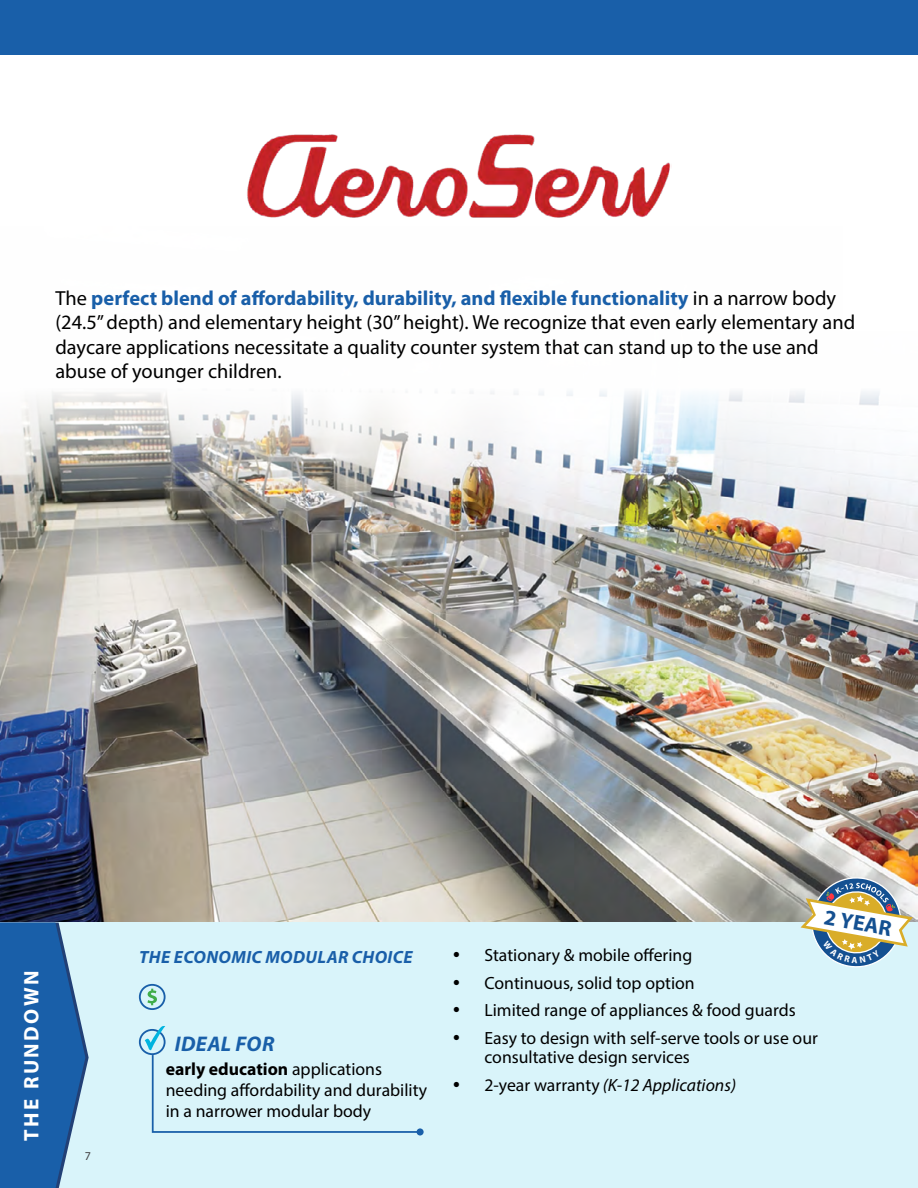
<style>
.page{position:relative;width:918px;height:1188px;background:#fff}
.page>*{position:absolute;margin:0;border:0;box-sizing:border-box;transform-origin:0 0}
.t1{font:700 21.75px "Myriad Pro";color:#145091}
.t2{font:italic 700 21.3px "Myriad Pro";letter-spacing:.02em;color:#195fa9}
.t3{font:700 21px "Myriad Pro";letter-spacing:.12em;color:#fff}
.t4{font:20.4px/24.5px "Myriad Pro";color:#000}
.t5{font:17.7px/27.5px "Myriad Pro";color:#000}
.t6{font:italic 700 17.7px "Myriad Pro";letter-spacing:.02em;color:#195fa9}
.t7{font:12px "Myriad Pro";color:#414042}
.s1{font-weight:700;color:#195fa9}
.s2{font-style:italic}
.s3{font-weight:700}
</style>
<div class="page">
<img style="left:0;top:391px;width:918px;height:532px">
<div style="left:0;top:923px;width:918px;height:265px;background:#d9f4fa"></div>
<div style="left:139px;top:1029px;width:27px;height:26px;border:2px solid #195fa9;border-radius:50%"></div>
<svg style="left:145px;top:1026px;width:274px;height:108px"></svg>
<div style="left:417px;top:1128px;width:7px;height:8px;background:#195fa9;border-radius:50%"></div>
<div style="left:139px;top:984px;width:27px;height:26px;border:2px solid #195fa9;border-radius:50%"></div>
<svg style="left:147px;top:989px;width:10px;height:16px"></svg>
<svg style="left:0;top:923px;width:89px;height:265px"></svg>
<img style="left:247px;top:134px;width:424px;height:84px">
<div style="left:0;top:0;width:918px;height:54px;background:#195fa9"></div>
<svg style="left:801px;top:874px;width:112px;height:94px"></svg>
<p class="t4" style="left:55px;top:285px;width:801px">The <span class="s1">perfect blend of affordability, durability, and flexible functionality</span> in a narrow body (24.5” depth) and elementary height (30” height). We recognize that even early elementary and daycare applications necessitate a quality counter system that can stand up to the use and abuse of younger children.</p>
<p class="t3" style="left:18px;top:1141px;width:172px;rotate:-90deg">THE RUNDOWN</p>
<p class="t7" style="left:85px;top:1149px;width:8px">7</p>
<p class="t1" style="left:827px;top:903px;width:70px;rotate:10deg">2 YEAR</p>
<p class="t6" style="left:139px;top:945px;width:275px">THE ECONOMIC MODULAR CHOICE</p>
<p class="t5" style="left:484px;top:941px;width:335px">Stationary &amp; mobile offering<br>Continuous, solid top option<br>Limited range of appliances &amp; food guards Easy to design with self-serve tools or use our</p>
<p class="t5" style="left:484px;top:1043px;width:253px">consultative design services<br>2-year warranty <span class="s2">(K-12 Applications)</span></p>
<p class="t2" style="left:175px;top:1030px;width:101px">IDEAL FOR</p>
<p class="t5" style="left:166px;top:1058px;width:263px;line-height:21.3px"><span class="s3">early education</span> applications needing affordability and durability in a narrower modular body</p>
</div>
